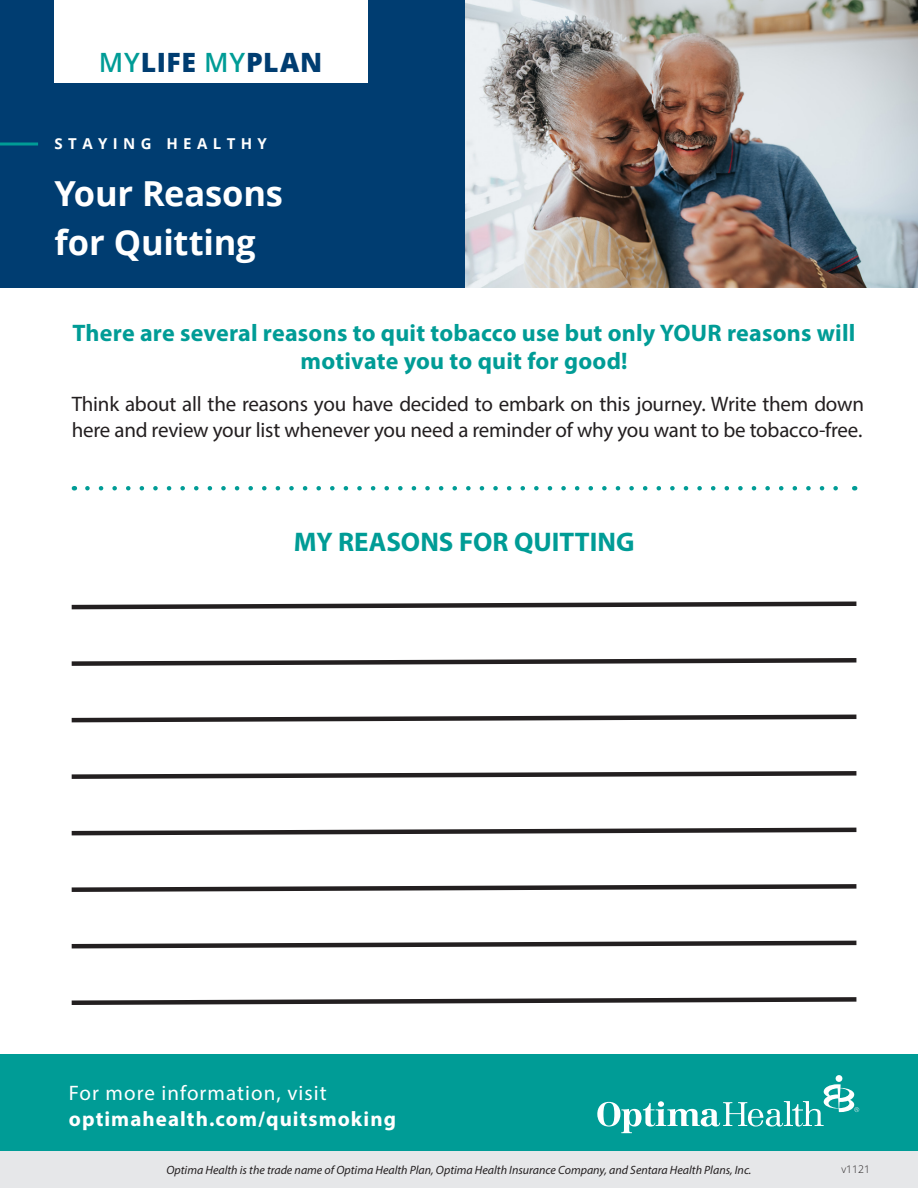
<style>
.page{position:relative;width:918px;height:1188px;background:#fff}
.page>*{position:absolute;margin:0;border:0;box-sizing:border-box;transform-origin:0 0}
.t1{font:700 34.5px "Open Sans";letter-spacing:-.005em;color:#fff}
.t2{font:700 27px "Myriad Pro";color:#009c96}
.t3{font:800 26.55px "Open Sans";letter-spacing:.02em;color:#003d71}
.t4{font:700 24px/28.8px "Myriad Pro";letter-spacing:.01em;color:#009c96;text-align:center}
.t5{font:21px/25.2px "Myriad Pro";letter-spacing:-.01em;color:#231f20}
.t6{font:700 21px/25.2px "Myriad Pro";letter-spacing:.05em;color:#fff}
.t7{font:700 15px "Open Sans";letter-spacing:.36em;color:#fff}
.t8{font:italic 12px "Myriad Pro";color:#231f20}
.t9{font:300 10.5px "Open Sans";color:#231f20}
.s1{font-weight:600;color:#009c96}
.s2{font-weight:400}
</style>
<div class="page">
<div style="left:0;top:1151px;width:918px;height:37px;background:#e6e7e9"></div>
<div style="left:0;top:1054px;width:918px;height:97px;background:#009c96"></div>
<img style="left:464px;top:0;width:454px;height:288px">
<div style="left:0;top:0;width:464px;height:288px;background:#003d71"></div>
<svg style="left:0;top:142px;width:38px;height:4px"></svg>
<div style="left:54px;top:0;width:313px;height:82px;background:#fff"></div>
<div style="left:836px;top:1075px;width:6px;height:7px;background:#fff;border-radius:50%"></div>
<svg style="left:597px;top:1084px;width:262px;height:49px"></svg>
<svg style="left:71px;top:601px;width:786px;height:9px"></svg>
<svg style="left:71px;top:658px;width:786px;height:8px"></svg>
<svg style="left:71px;top:714px;width:786px;height:9px"></svg>
<svg style="left:71px;top:771px;width:786px;height:8px"></svg>
<svg style="left:71px;top:827px;width:786px;height:9px"></svg>
<svg style="left:71px;top:884px;width:786px;height:8px"></svg>
<svg style="left:71px;top:940px;width:786px;height:9px"></svg>
<svg style="left:71px;top:997px;width:786px;height:8px"></svg>
<svg style="left:87px;top:486px;width:751px;height:4px"></svg>
<p class="t3" style="left:99px;top:42px;width:225px"><span class="s1">MY</span>LIFE <span class="s1">MY</span>PLAN</p>
<p class="t7" style="left:55px;top:133px;width:214px">STAYING HEALTHY</p>
<p class="t1" style="left:55px;top:170px;width:230px">Your Reasons</p>
<p class="t1" style="left:55px;top:218px;width:203px">for Quitting</p>
<p class="t4" style="left:73px;top:317px;width:785px">There are several reasons to quit tobacco use but only YOUR reasons will motivate you to quit for good!</p>
<p class="t5" style="left:72px;top:391px;width:794px">Think about all the reasons you have decided to embark on this journey. Write them down here and review your list whenever you need a reminder of why you want to be tobacco-free.</p>
<p class="t2" style="left:294px;top:525px;width:342px">MY REASONS FOR QUITTING</p>
<p class="t6" style="left:69px;top:1080px;width:329px"><span class="s2">For more information, visit </span>optimahealth.com/quitsmoking</p>
<p class="t8" style="left:166px;top:1163px;width:587px">Optima Health is the trade name of Optima Health Plan, Optima Health Insurance Company, and Sentara Health Plans, Inc.</p>
<p class="t9" style="left:841px;top:1162px;width:30px">v1121</p>
</div>
